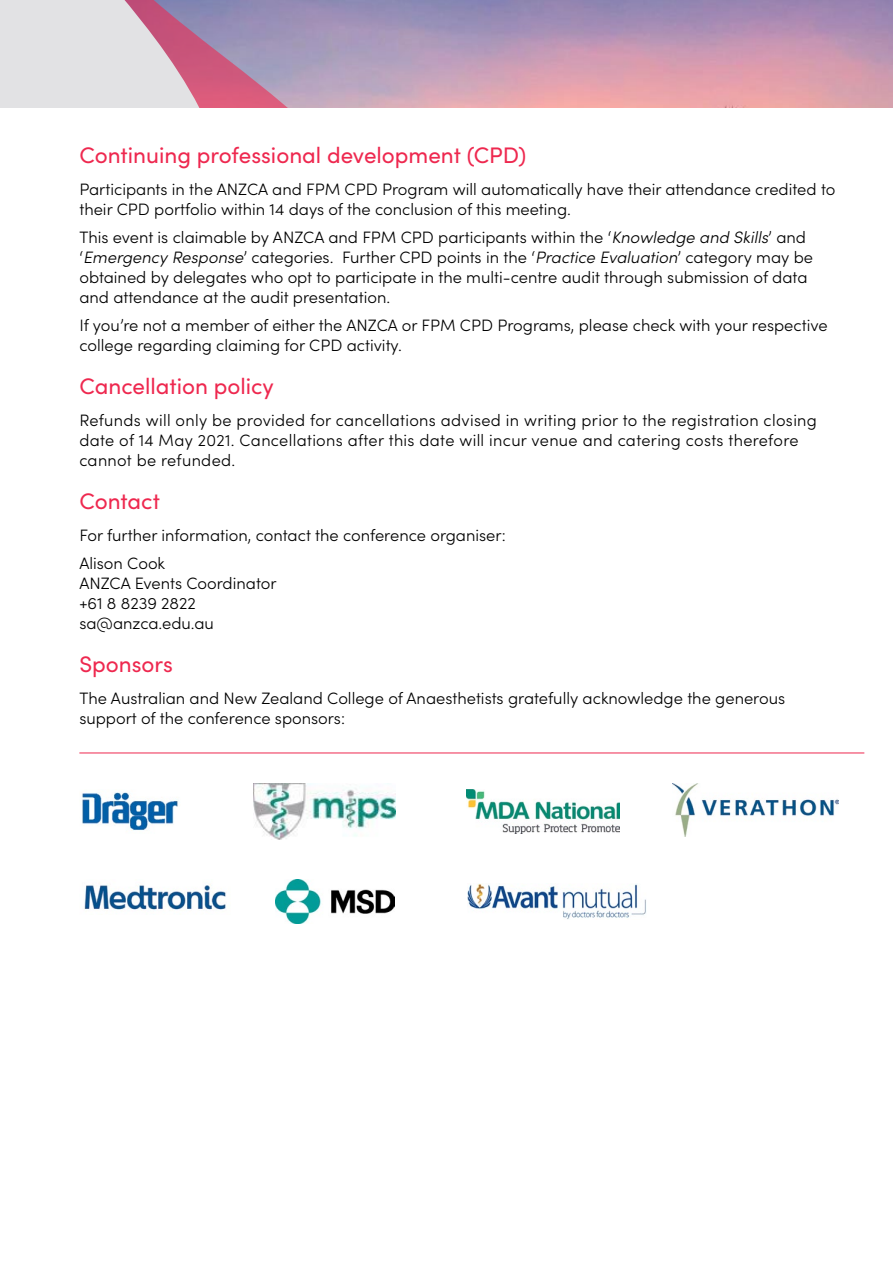
<style>
.page{position:relative;width:893px;height:1263px;background:#fff}
.page>*{position:absolute;margin:0;border:0;box-sizing:border-box;transform-origin:0 0}
.t1{font:22.5px "Sofia Pro";color:#ee284f}
.t2{font:300 16.5px/19.8px "Sofia Pro";color:#000}
.t3{font:300 16.5px/19.8px "Sofia Pro";letter-spacing:.02em;color:#000}
.s1{font-style:italic}
</style>
<div class="page">
<img style="left:467px;top:884px;width:179px;height:35px">
<img style="left:466px;top:789px;width:153px;height:45px">
<img style="left:276px;top:879px;width:119px;height:45px">
<img style="left:84px;top:884px;width:142px;height:26px">
<img style="left:672px;top:783px;width:167px;height:53px">
<img style="left:82px;top:792px;width:96px;height:39px">
<img style="left:253px;top:783px;width:142px;height:57px">
<hr style="left:79px;top:753px;width:785px;height:1px;background:#ee284f">
<svg style="left:363px;top:0;width:130px;height:108px;background:#b29bb9"></svg>
<svg style="left:0;top:0;width:363px;height:108px;background:#c5afc3"></svg>
<h1 class="t1" style="left:79px;top:139px;width:448px">Continuing professional development (CPD)</h1>
<p class="t2" style="left:79px;top:179px;width:757px">Participants in the ANZCA and FPM CPD Program will automatically have their attendance credited to their CPD portfolio within 14 days of the conclusion of this meeting.</p>
<p class="t2" style="left:79px;top:227px;width:735px">This event is claimable by ANZCA and FPM CPD participants within the ‘<span class="s1">Knowledge and Skills</span>’ and ‘<span class="s1">Emergency Response</span>’ categories. Further CPD points in the ‘<span class="s1">Practice Evaluation</span>’ category may be obtained by delegates who opt to participate in the multi-centre audit through submission of data and attendance at the audit presentation.</p>
<p class="t2" style="left:79px;top:315px;width:750px">If you’re not a member of either the ANZCA or FPM CPD Programs, please check with your respective college regarding claiming for CPD activity.</p>
<h1 class="t1" style="left:79px;top:370px;width:196px">Cancellation policy</h1>
<p class="t3" style="left:79px;top:410px;width:739px">Refunds will only be provided for cancellations advised in writing prior to the registration closing date of 14 May 2021. Cancellations after this date will incur venue and catering costs therefore cannot be refunded.</p>
<h1 class="t1" style="left:79px;top:485px;width:82px">Contact</h1>
<p class="t2" style="left:79px;top:520px;width:428px;line-height:28.3px">For further information, contact the conference organiser:<br>Alison Cook</p>
<p class="t2" style="left:79px;top:573px;width:199px">ANZCA Events Coordinator +61 8 8239 2822 sa@anzca.edu.au</p>
<h1 class="t1" style="left:79px;top:647px;width:95px">Sponsors</h1>
<p class="t2" style="left:79px;top:687px;width:707px">The Australian and New Zealand College of Anaesthetists gratefully acknowledge the generous support of the conference sponsors:</p>
</div>
